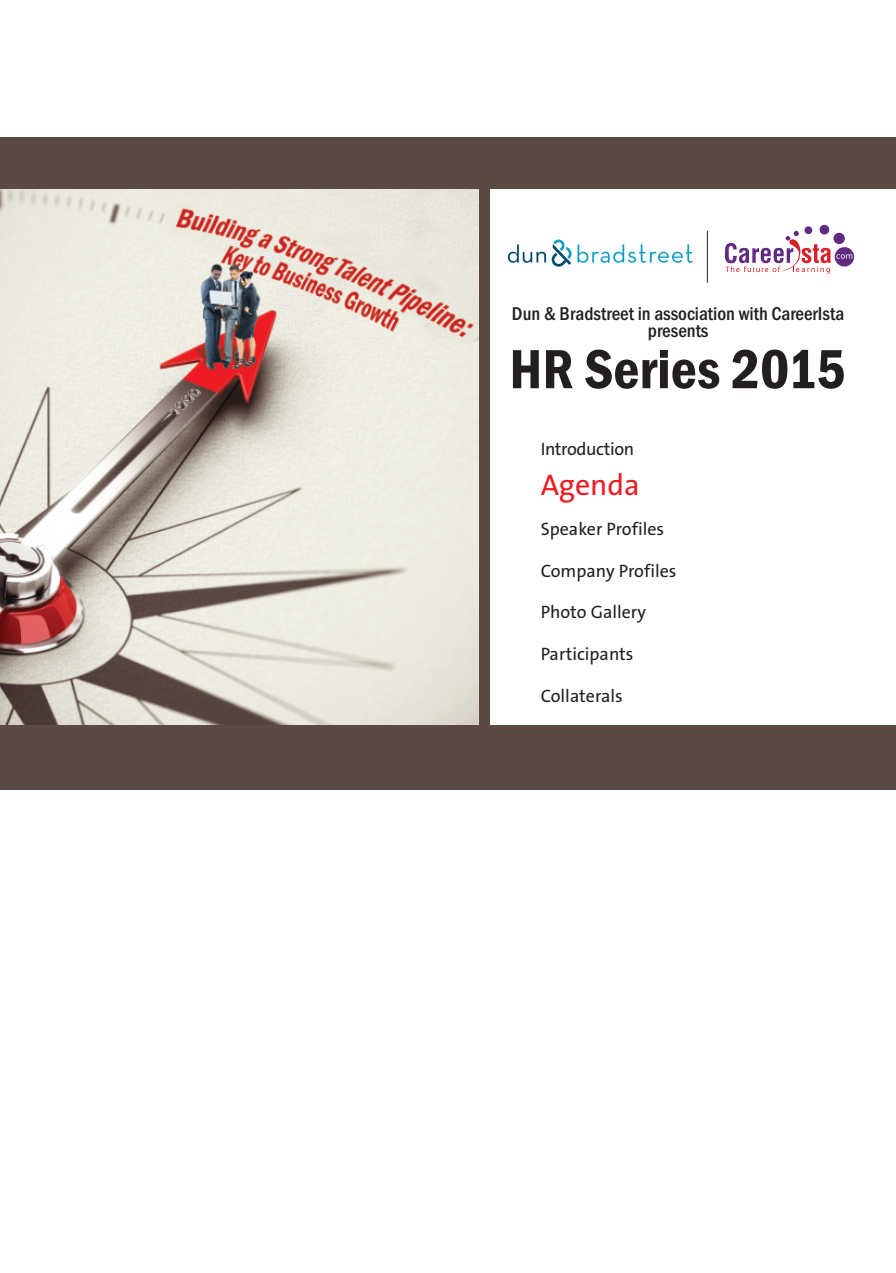
<style>
.page{position:relative;width:896px;height:1273px;background:#fff}
.page>*{position:absolute;margin:0;border:0;box-sizing:border-box;transform-origin:0 0}
.t1{font:600 condensed 57px "Franklin Gothic";color:#231f20}
.t2{font:30px "The Sans B5 Plain";color:#ed1c24}
.t3{font:500 condensed 19.2px/17.2px "Franklin Gothic";color:#231f20;text-align:center}
.t4{font:18px "The Sans B5 Plain";color:#231f20}
.t5{font:18px "The Sans B5 Plain";letter-spacing:-.02em;color:#231f20}
</style>
<div class="page">
<img style="left:0;top:189px;width:480px;height:536px">
<div style="left:0;top:725px;width:895px;height:65px;background:#5b4943"></div>
<div style="left:0;top:137px;width:895px;height:52px;background:#5b4943"></div>
<div style="left:480px;top:150px;width:10px;height:598px;background:#5b4943"></div>
<hr style="left:707px;top:231px;width:1px;height:52px;background:#231f20">
<svg style="left:725px;top:225px;width:128px;height:48px"></svg>
<svg style="left:507px;top:239px;width:64px;height:28px"></svg>
<svg style="left:577px;top:244px;width:115px;height:19px"></svg>
<p class="t3" style="left:512px;top:307px;width:334px">Dun &amp; Bradstreet in association with CareerIsta presents</p>
<h1 class="t1" style="left:509px;top:348px;width:338px">HR Series 2015</h1>
<p class="t5" style="left:540px;top:442px;width:95px">Introduction</p>
<h2 class="t2" style="left:540px;top:473px;width:101px">Agenda</h2>
<p class="t4" style="left:540px;top:522px;width:125px">Speaker Profiles</p>
<p class="t4" style="left:540px;top:563px;width:137px">Company Profiles</p>
<p class="t4" style="left:540px;top:605px;width:107px">Photo Gallery</p>
<p class="t4" style="left:540px;top:646px;width:94px">Participants</p>
<p class="t4" style="left:540px;top:688px;width:84px">Collaterals</p>
</div>
